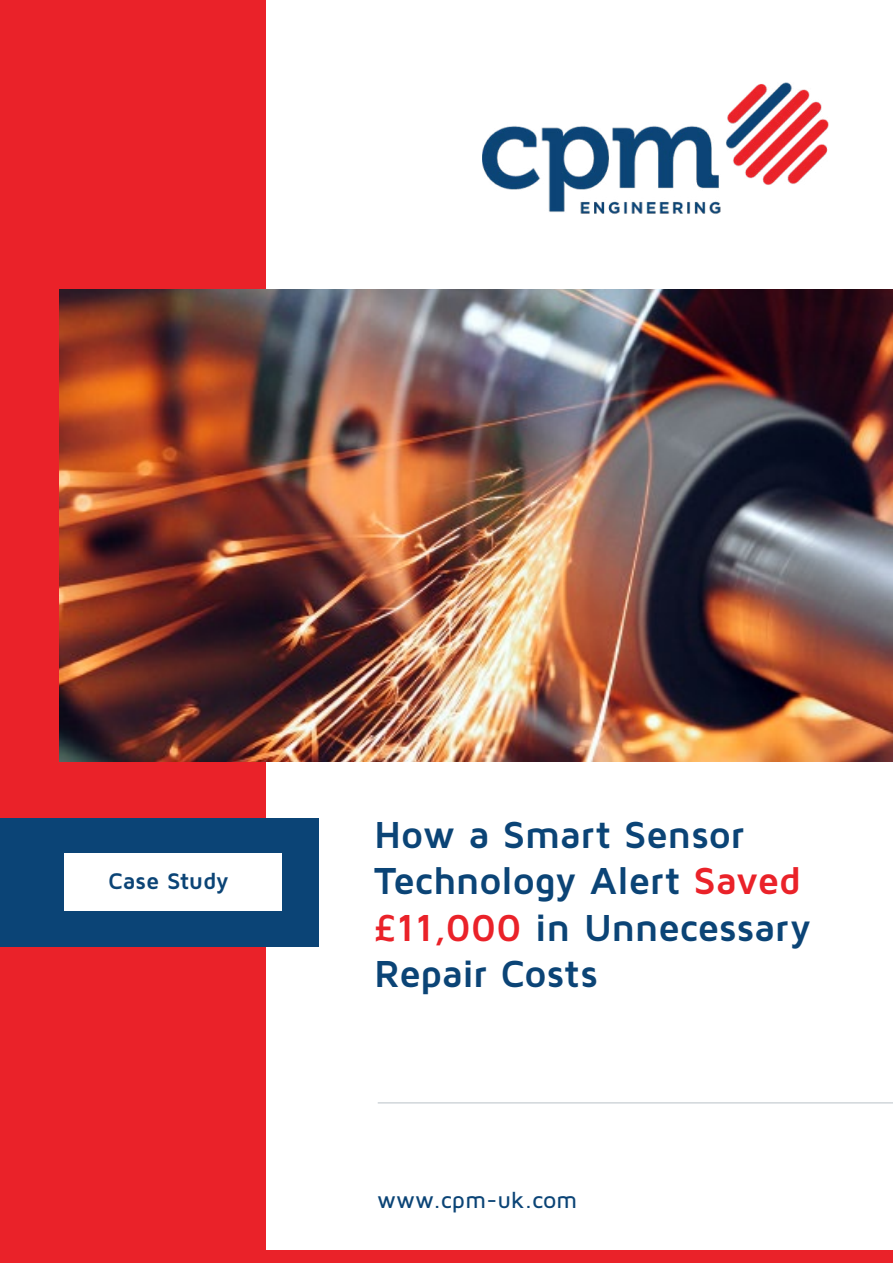
<style>
.page{position:relative;width:893px;height:1263px;background:#fff}
.page>*{position:absolute;margin:0;border:0;box-sizing:border-box;transform-origin:0 0}
.t1{font:700 39px/46.5px "Maven Pro";letter-spacing:-.01em;color:#0b4476}
.t2{font:500 23.55px "Maven Pro";color:#0b4476}
.t3{font:700 23.55px "Maven Pro";letter-spacing:-.005em;color:#0b4476}
.s1{color:#ea2229}
</style>
<div class="page">
<div style="left:0;top:0;width:266px;height:1263px;background:#ea2229"></div>
<img style="left:60px;top:289px;width:833px;height:472px">
<img style="left:483px;top:83px;width:345px;height:131px">
<div style="left:0;top:1250px;width:893px;height:13px;background:#ea2229"></div>
<hr style="left:378px;top:1102px;width:515px;height:1px;background:#d1d6da">
<div style="left:0;top:819px;width:319px;height:128px;background:#0b4476"></div>
<div style="left:65px;top:854px;width:217px;height:57px;background:#fff"></div>
<p class="t3" style="left:108px;top:866px;width:122px">Case Study</p>
<p class="t1" style="left:374px;top:809px;width:438px">How a Smart Sensor<br>Technology Alert <span class="s1">Saved £11,000</span> in Unnecessary<br>Repair Costs</p>
<p class="t2" style="left:377px;top:1185px;width:202px">www.cpm-uk.com</p>
</div>
